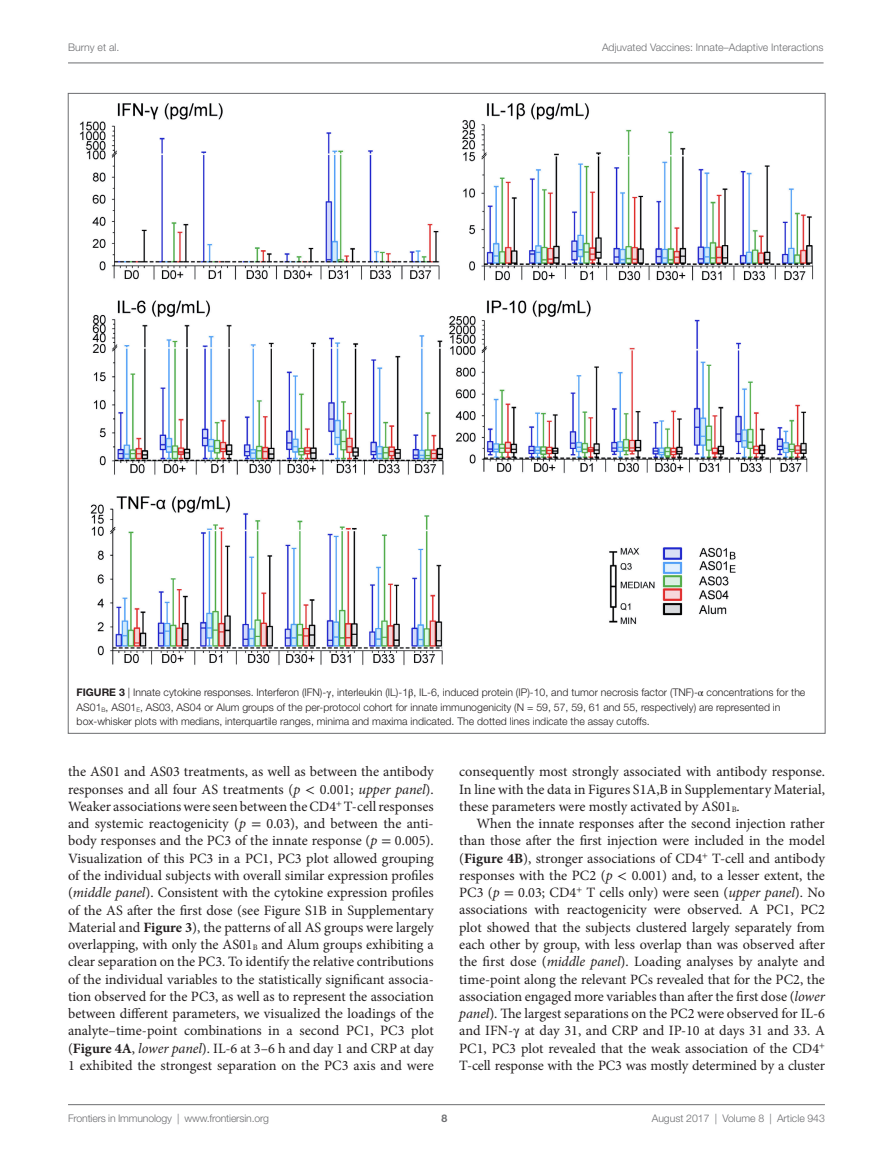
<style>
.page{position:relative;width:893px;height:1170px;background:#fff}
.page>*{position:absolute;margin:0;border:0;box-sizing:border-box;transform-origin:0 0}
.t1{font:14.25px/17.2px "Minion Pro";letter-spacing:-.005em;color:#231f20;text-align:justify}
.t2{font:300 10.5px/14.2px "Helvetica Neue LT Std";color:#231f20}
.t3{font:300 10.5px "Helvetica Neue LT Std";color:#6c6d70}
.t4{font:700 10.5px "Helvetica Neue LT Std";color:#6c6d70}
.s1{font-weight:700}
.s2{font-family:"STIX General";font-weight:400}
.s3{font-style:italic}
.s4{font-family:"STIX General"}
</style>
<div class="page">
<img style="left:79px;top:103px;width:735px;height:563px">
<hr style="left:68px;top:63px;width:756px;height:1px;background:#6c6d70">
<hr style="left:68px;top:1104px;width:757px;height:1px;background:#6c6d70">
<p class="t3" style="left:68px;top:41px;width:53px">Burny et al.</p>
<p class="t3" style="left:602px;top:41px;width:223px">Adjuvated Vaccines: Innate–Adaptive Interactions</p>
<p class="t2" style="left:77px;top:685px;width:730px"><span class="s1">FIGU RE 3</span> | Innate cytokine responses. Interferon (IFN)-<span class="s2">γ</span>, interleukin (IL)-1<span class="s2">β</span>, IL-6, induced protein (IP)-10, and tumor necrosis factor (TNF)-<span class="s2">α</span> concentrations for the<br>AS01<sub>B</sub>, AS01<sub>E</sub>, AS03, AS04 or Alum groups of the per-protocol cohort for innate immunogenicity (N = 59, 57, 59, 61 and 55, respectively) are represented in box-whisker plots with medians, interquartile ranges, minima and maxima indicated. The dotted lines indicate the assay cutoffs.</p>
<p class="t1" style="left:68px;top:763px;width:367px">the AS01 and AS03 treatments, as well as between the antibody responses and all four AS treatments (<span class="s3">p</span> <span class="s4">&lt;</span> 0.001; <span class="s3">upper panel</span>).<br>Weaker associations were seen between the CD4<sup>+</sup> T-cell responses and systemic reactogenicity (<span class="s3">p</span> <span class="s4">=</span> 0.03), and between the anti&shy;body responses and the PC3 of the innate response (<span class="s3">p</span> <span class="s4">=</span> 0.005).<br>Visualization of this PC3 in a PC1, PC3 plot allowed grouping of the individual subjects with overall similar expression profiles (<span class="s3">middle panel</span>). Consistent with the cytokine expression profiles of the AS after the first dose (see Figure S1B in Supplementary Material and <span class="s1">Figure 3</span>), the patterns of all AS groups were largely overlapping, with only the AS01<sub>B</sub> and Alum groups exhibiting a clear separation on the PC3. To identify the relative contributions of the individual variables to the statistically significant associa&shy;tion observed for the PC3, as well as to represent the association between different parameters, we visualized the loadings of the analyte–time-point combinations in a second PC1, PC3 plot (<span class="s1">Figure 4A</span>, <span class="s3">lower panel</span>). IL-6 at 3–6 h and day 1 and CRP at day 1 exhibited the strongest separation on the PC3 axis and were</p>
<p class="t1" style="left:459px;top:763px;width:367px">consequently most strongly associated with antibody response.<br>In line with the data in Figures S1A,B in Supplementary Material, these parameters were mostly activated by AS01<sub>B</sub>.</p>
<p class="t1" style="left:459px;top:815px;width:367px;text-indent:17px">When the innate responses after the second injection rather than those after the first injection were included in the model (<span class="s1">Figure 4B</span>), stronger associations of CD4<sup>+</sup> T-cell and antibody responses with the PC2 (<span class="s3">p</span> <span class="s4">&lt;</span> 0.001) and, to a lesser extent, the PC3 (<span class="s3">p</span> <span class="s4">=</span> 0.03; CD4<sup>+</sup> T cells only) were seen (<span class="s3">upper panel</span>). No associations with reactogenicity were observed. A PC1, PC2 plot showed that the subjects clustered largely separately from each other by group, with less overlap than was observed after the first dose (<span class="s3">middle panel</span>). Loading analyses by analyte and time-point along the relevant PCs revealed that for the PC2, the association engaged more variables than after the first dose (<span class="s3">lower panel</span>). The largest separations on the PC2 were observed for IL-6 and IFN-<span class="s4">γ</span> at day 31, and CRP and IP-10 at days 31 and 33. A PC1, PC3 plot revealed that the weak association of the CD4<sup>+ </sup>T-cell response with the PC3 was mostly determined by a cluster</p>
<p class="t3" style="left:68px;top:1111px;width:203px">Frontiers in Immunology | www.frontiersin.org</p>
<p class="t3" style="left:652px;top:1111px;width:175px">August 2017 | Volume 8 | Article 943</p>
<p class="t4" style="left:441px;top:1111px;width:7px">8</p>
</div>
